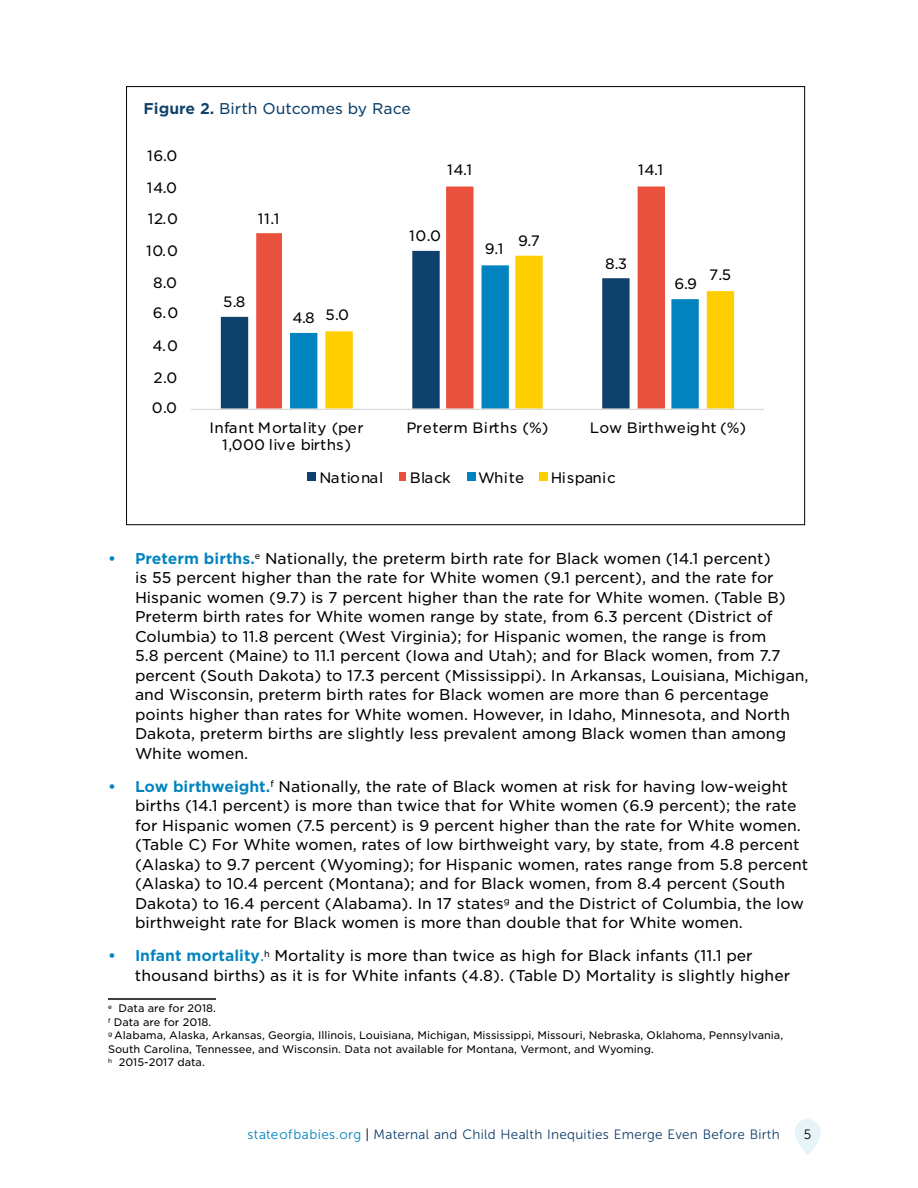
<style>
.page{position:relative;width:918px;height:1188px;background:#fff}
.page>*{position:absolute;margin:0;border:0;box-sizing:border-box;transform-origin:0 0}
.t1{font:15px/19.5px "Gotham S Sm";color:#000}
.t2{font:15px "Gotham S Sm";color:#0e416b}
.t3{font:14.55px/17.7px "Gotham S Sm";letter-spacing:.015em;color:#000;text-align:center}
.t4{font:13.5px "Museo Sans 300";letter-spacing:.02em;color:#103f6b}
.t5{font:13.5px "Museo Sans 300";color:#000}
.t6{font:10.5px/13.5px "Gotham S Sm";color:#000}
.s1{font-weight:700}
.s2{font-weight:700;color:#0083bf}
.s3{color:#0083bf}
.s4{color:#000}
</style>
<div class="page">
<svg style="left:795px;top:1119px;width:26px;height:37px"></svg>
<hr style="left:108px;top:998px;width:108px;height:2px;background:#000">
<div style="left:221px;top:316px;width:28px;height:93px;background:#0e416b"></div>
<svg style="left:256px;top:187px;width:409px;height:222px"></svg>
<svg style="left:290px;top:265px;width:35px;height:144px"></svg>
<svg style="left:325px;top:256px;width:409px;height:153px"></svg>
<hr style="left:191px;top:409px;width:573px;height:1px;background:#d9d9d9">
<div style="left:308px;top:473px;width:8px;height:8px;background:#0e416b"></div>
<div style="left:399px;top:473px;width:7px;height:8px;background:#e9513d"></div>
<div style="left:467px;top:473px;width:8px;height:8px;background:#0083bf"></div>
<div style="left:539px;top:473px;width:9px;height:8px;background:#ffce00"></div>
<p class="t2" style="left:144px;top:98px;width:269px"><span class="s1">Figure 2.</span> Birth Outcomes by Race</p>
<p class="t3" style="left:147px;top:146px;width:32px">16.0</p>
<p class="t3" style="left:147px;top:178px;width:32px">14.0</p>
<p class="t3" style="left:148px;top:209px;width:32px">12.0</p>
<p class="t3" style="left:146px;top:241px;width:33px">10.0</p>
<p class="t3" style="left:153px;top:273px;width:25px">8.0</p>
<p class="t3" style="left:153px;top:304px;width:27px">6.0</p>
<p class="t3" style="left:153px;top:336px;width:27px">4.0</p>
<p class="t3" style="left:154px;top:368px;width:25px">2.0</p>
<p class="t3" style="left:152px;top:399px;width:27px">0.0</p>
<p class="t3" style="left:258px;top:209px;width:23px">11.1</p>
<p class="t3" style="left:223px;top:293px;width:24px">5.8</p>
<p class="t3" style="left:292px;top:309px;width:24px">4.8</p>
<p class="t3" style="left:325px;top:306px;width:25px">5.0</p>
<p class="t3" style="left:447px;top:161px;width:26px">14.1</p>
<p class="t3" style="left:638px;top:161px;width:26px">14.1</p>
<p class="t3" style="left:409px;top:227px;width:33px">10.0</p>
<p class="t3" style="left:485px;top:240px;width:20px">9.1</p>
<p class="t3" style="left:518px;top:232px;width:24px">9.7</p>
<p class="t3" style="left:605px;top:254px;width:24px">8.3</p>
<p class="t3" style="left:674px;top:275px;width:24px">6.9</p>
<p class="t3" style="left:709px;top:265px;width:24px">7.5</p>
<p class="t3" style="left:210px;top:418px;width:156px">Infant Mortality (per<br>1,000 live births)</p>
<p class="t3" style="left:407px;top:418px;width:143px">Preterm Births (%)</p>
<p class="t3" style="left:590px;top:418px;width:158px">Low Birthweight (%)</p>
<p class="t3" style="left:319px;top:468px;width:65px">National</p>
<p class="t3" style="left:410px;top:468px;width:42px">Black</p>
<p class="t3" style="left:478px;top:468px;width:48px">White</p>
<p class="t3" style="left:551px;top:468px;width:67px">Hispanic</p>
<p class="t1" style="left:135px;top:548px;width:675px;text-indent:-27px"><span class="s2">• Preterm births.</span><sup>e</sup> Nationally, the preterm birth rate for Black women (14.1 percent)<br>is 55 percent higher than the rate for White women (9.1 percent), and the rate for Hispanic women (9.7) is 7 percent higher than the rate for White women. (Table B)<br>Preterm birth rates for White women range by state, from 6.3 percent (District of Columbia) to 11.8 percent (West Virginia); for Hispanic women, the range is from<br>5.8 percent (Maine) to 11.1 percent (Iowa and Utah); and for Black women, from 7.7 percent (South Dakota) to 17.3 percent (Mississippi). In Arkansas, Louisiana, Michigan, and Wisconsin, preterm birth rates for Black women are more than 6 percentage points higher than rates for White women. However, in Idaho, Minnesota, and North Dakota, preterm births are slightly less prevalent among Black women than among White women.</p>
<p class="t1" style="left:135px;top:776px;width:675px;text-indent:-27px"><span class="s2">• Low birthweight.</span><sup>f</sup> Nationally, the rate of Black women at risk for having low-weight births (14.1 percent) is more than twice that for White women (6.9 percent); the rate for Hispanic women (7.5 percent) is 9 percent higher than the rate for White women. (Table C) For White women, rates of low birthweight vary, by state, from 4.8 percent (Alaska) to 9.7 percent (Wyoming); for Hispanic women, rates range from 5.8 percent (Alaska) to 10.4 percent (Montana); and for Black women, from 8.4 percent (South Dakota) to 16.4 percent (Alabama). In 17 states<sup>g</sup> and the District of Columbia, the low birthweight rate for Black women is more than double that for White women.</p>
<p class="t1" style="left:135px;top:946px;width:657px;text-indent:-27px"><span class="s2">• Infant mortality</span><span class="s3">.</span><sup>h</sup> Mortality is more than twice as high for Black infants (11.1 per thousand births) as it is for White infants (4.8). (Table D) Mortality is slightly higher</p>
<p class="t6" style="left:108px;top:1002px;width:677px"><sup>e</sup> Data are for 2018.<br><sup>f</sup> Data are for 2018.<br><sup>g</sup> Alabama, Alaska, Arkansas, Georgia, Illinois, Louisiana, Michigan, Mississippi, Missouri, Nebraska, Oklahoma, Pennsylvania, South Carolina, Tennessee, and Wisconsin. Data not available for Montana, Vermont, and Wyoming.<br><sup>h</sup> 2015-2017 data.</p>
<p class="t4" style="left:248px;top:1127px;width:534px"><span class="s3">stateofbabies.org</span> <span class="s4">|</span> Maternal and Child Health Inequities Emerge Even Before Birth</p>
<p class="t5" style="left:804px;top:1127px;width:9px">5</p>
</div>
